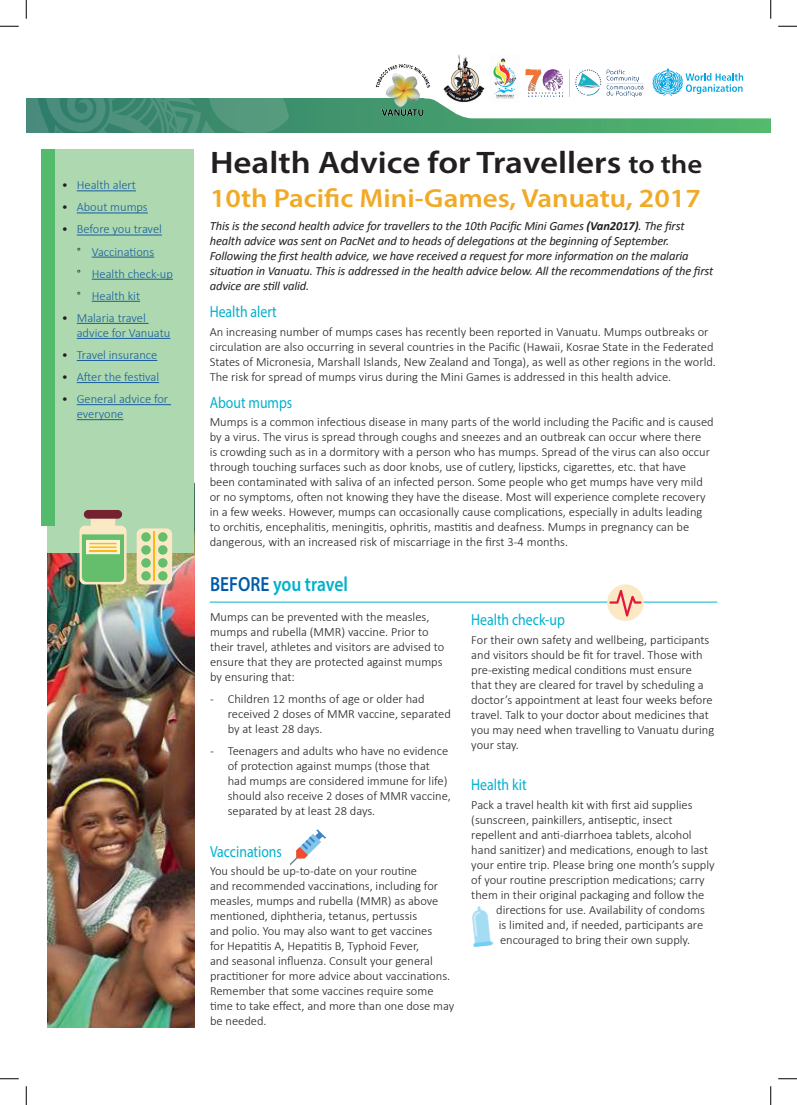
<style>
.page{position:relative;width:797px;height:1105px;background:#fff}
.page>*{position:absolute;margin:0;border:0;box-sizing:border-box;transform-origin:0 0}
.t1{font:600 31.25px "Myriad Pro";color:#231f20;scale:1.12 1}
.t2{font:600 26.25px "Myriad Pro";color:#f0aa28;scale:1.1 1}
.t3{font:600 20.5px "Myriad Pro";color:#00b1cd;scale:.85 1}
.t4{font:16.12px "Myriad Pro";color:#00b1cd;scale:.85 1}
.t5{font:300 12.5px/15px "Calibri";color:#231f20}
.t6{font:italic 12.5px/15px "Calibri";letter-spacing:-.01em;color:#231f20}
.t7{font:300 12.5px/22.1px "Calibri";color:#175d9e}
.s1{color:#231f20}
.s2{font-size:26.25px}
.s3{font-weight:700}
.s4{color:#015ba9}
</style>
<div class="page">
<img style="left:47px;top:526px;width:147px;height:502px">
<div style="left:48px;top:149px;width:146px;height:403px;background:#add8b0"></div>
<hr style="left:77px;top:191px;width:59px;height:1px;background:#175d9e">
<hr style="left:77px;top:213px;width:71px;height:1px;background:#175d9e">
<hr style="left:77px;top:235px;width:85px;height:1px;background:#175d9e">
<hr style="left:92px;top:257px;width:62px;height:1px;background:#175d9e">
<hr style="left:92px;top:279px;width:81px;height:1px;background:#175d9e">
<hr style="left:92px;top:301px;width:48px;height:1px;background:#175d9e">
<hr style="left:77px;top:323px;width:72px;height:1px;background:#175d9e">
<hr style="left:77px;top:338px;width:93px;height:1px;background:#175d9e">
<hr style="left:77px;top:360px;width:80px;height:1px;background:#175d9e">
<hr style="left:77px;top:382px;width:82px;height:1px;background:#175d9e">
<hr style="left:77px;top:404px;width:94px;height:1px;background:#175d9e">
<hr style="left:77px;top:419px;width:46px;height:1px;background:#175d9e">
<div style="left:41px;top:149px;width:13px;height:377px;background:#54bb6c"></div>
<svg style="left:293px;top:98px;width:477px;height:35px;background:#48a16f"></svg>
<svg style="left:26px;top:98px;width:267px;height:35px;background:#468e77"></svg>
<div style="left:91px;top:516px;width:24px;height:36px;background:#fbe9c6"></div>
<div style="left:79px;top:526px;width:47px;height:58px;background:#fbe9c6;border-radius:6px"></div>
<div style="left:84px;top:510px;width:38px;height:9px;background:#752130;border-radius:4px"></div>
<svg style="left:82px;top:534px;width:42px;height:48px;background:#8bc778"></svg>
<div style="left:137px;top:528px;width:35px;height:56px;background:#fbe9c6;border-radius:6px"></div>
<hr style="left:153px;top:531px;width:2px;height:50px;background:#fcb814">
<div style="left:141px;top:532px;width:10px;height:10px;background:#65be6b;border-radius:50%"></div>
<div style="left:141px;top:545px;width:10px;height:10px;background:#65be6b;border-radius:50%"></div>
<div style="left:141px;top:558px;width:10px;height:10px;background:#65be6b;border-radius:50%"></div>
<div style="left:141px;top:571px;width:10px;height:10px;background:#65be6b;border-radius:50%"></div>
<div style="left:158px;top:532px;width:9px;height:10px;background:#65be6b;border-radius:50%"></div>
<div style="left:158px;top:545px;width:9px;height:10px;background:#65be6b;border-radius:50%"></div>
<div style="left:158px;top:558px;width:9px;height:10px;background:#65be6b;border-radius:50%"></div>
<div style="left:158px;top:571px;width:9px;height:10px;background:#65be6b;border-radius:50%"></div>
<hr style="left:210px;top:602px;width:507px;height:1px;background:#00b1cd">
<img style="left:291px;top:830px;width:35px;height:35px">
<img style="left:494px;top:58px;width:16px;height:10px">
<img style="left:457px;top:55px;width:13px;height:13px">
<div style="left:607px;top:584px;width:36px;height:37px;background:#fbe9c6;border-radius:50%"></div>
<svg style="left:609px;top:590px;width:32px;height:26px"></svg>
<img style="left:472px;top:906px;width:21px;height:41px">
<svg style="left:400px;top:68px;width:370px;height:50px"></svg>
<img style="left:375px;top:64px;width:55px;height:51px">
<svg style="left:0;top:25px;width:19px;height:2px"></svg>
<svg style="left:778px;top:25px;width:19px;height:2px"></svg>
<svg style="left:0;top:1078px;width:19px;height:1px"></svg>
<svg style="left:778px;top:1078px;width:19px;height:1px"></svg>
<svg style="left:25px;top:0;width:2px;height:19px"></svg>
<svg style="left:25px;top:1086px;width:2px;height:19px"></svg>
<svg style="left:770px;top:0;width:1px;height:19px"></svg>
<svg style="left:770px;top:1086px;width:1px;height:19px"></svg>
<p class="t7" style="left:62px;top:173px;width:76px"><span class="s1">•</span> Health alert</p>
<p class="t7" style="left:62px;top:196px;width:88px"><span class="s1">•</span> About mumps</p>
<p class="t7" style="left:77px;top:218px;width:98px;text-indent:-15px"><span class="s1">•</span> Before you travel<br><span class="s1">°</span> Vaccinations<br><span class="s1">°</span> Health check-up <span class="s1">°</span> Health kit</p>
<p class="t7" style="left:77px;top:310px;width:95px;line-height:15px;text-indent:-15px"><span class="s1">•</span> Malaria travel advice for Vanuatu</p>
<p class="t7" style="left:62px;top:343px;width:97px"><span class="s1">•</span> Travel insurance</p>
<p class="t7" style="left:62px;top:365px;width:99px"><span class="s1">•</span> After the festival</p>
<p class="t7" style="left:77px;top:391px;width:93px;line-height:15px;text-indent:-15px"><span class="s1">•</span> General advice for everyone</p>
<h1 class="t1" style="left:210px;top:142px;width:441px">Health Advice for Travellers <span class="s2">to the</span></h1>
<h2 class="t2" style="left:210px;top:182px;width:447px">10th Pacific Mini-Games, Vanuatu, 2017</h2>
<p class="t6" style="left:210px;top:218px;width:505px">This is the second health advice for travellers to the 10th Pacific Mini Games <span class="s3">(Van2017)</span>. The first health advice was sent on PacNet and to heads of delegations at the beginning of September.<br>Following the first health advice, we have received a request for more information on the malaria situation in Vanuatu. This is addressed in the health advice below. All the recommendations of the first advice are still valid.</p>
<p class="t4" style="left:210px;top:302px;width:80px">Health alert</p>
<p class="t5" style="left:210px;top:323px;width:508px">An increasing number of mumps cases has recently been reported in Vanuatu. Mumps outbreaks or circulation are also occurring in several countries in the Pacific (Hawaii, Kosrae State in the Federated States of Micronesia, Marshall Islands, New Zealand and Tonga), as well as other regions in the world.<br>The risk for spread of mumps virus during the Mini Games is addressed in this health advice.</p>
<p class="t4" style="left:210px;top:392px;width:99px">About mumps</p>
<p class="t5" style="left:210px;top:414px;width:505px">Mumps is a common infectious disease in many parts of the world including the Pacific and is caused by a virus. The virus is spread through coughs and sneezes and an outbreak can occur where there<br>is crowding such as in a dormitory with a person who has mumps. Spread of the virus can also occur through touching surfaces such as door knobs, use of cutlery, lipsticks, cigarettes, etc. that have been contaminated with saliva of an infected person. Some people who get mumps have very mild or no symptoms, often not knowing they have the disease. Most will experience complete recovery in a few weeks. However, mumps can occasionally cause complications, especially in adults leading to orchitis, encephalitis, meningitis, ophritis, mastitis and deafness. Mumps in pregnancy can be dangerous, with an increased risk of miscarriage in the first 3-4 months.</p>
<h3 class="t3" style="left:210px;top:571px;width:164px"><span class="s4">BEFORE</span> you travel</h3>
<p class="t5" style="left:210px;top:609px;width:236px">Mumps can be prevented with the measles, mumps and rubella (MMR) vaccine. Prior to their travel, athletes and visitors are advised to ensure that they are protected against mumps by ensuring that:</p>
<p class="t5" style="left:228px;top:691px;width:224px;text-indent:-18px">- Children 12 months of age or older had received 2 doses of MMR vaccine, separated by at least 28 days.</p>
<p class="t5" style="left:228px;top:743px;width:225px;text-indent:-18px">- Teenagers and adults who have no evidence of protection against mumps (those that had mumps are considered immune for life) should also receive 2 doses of MMR vaccine, separated by at least 28 days.</p>
<p class="t4" style="left:210px;top:841px;width:86px">Vaccinations</p>
<p class="t5" style="left:210px;top:863px;width:246px">You should be up-to-date on your routine<br>and recommended vaccinations, including for measles, mumps and rubella (MMR) as above mentioned, diphtheria, tetanus, pertussis<br>and polio. You may also want to get vaccines<br>for Hepatitis A, Hepatitis B, Typhoid Fever,<br>and seasonal influenza. Consult your general practitioner for more advice about vaccinations.<br>Remember that some vaccines require some time to take effect, and more than one dose may be needed.</p>
<p class="t4" style="left:471px;top:610px;width:112px">Health check-up</p>
<p class="t5" style="left:471px;top:632px;width:244px">For their own safety and wellbeing, participants and visitors should be fit for travel. Those with pre-existing medical conditions must ensure that they are cleared for travel by scheduling a doctor’s appointment at least four weeks before travel. Talk to your doctor about medicines that you may need when travelling to Vanuatu during your stay.</p>
<p class="t4" style="left:471px;top:775px;width:67px">Health kit</p>
<p class="t5" style="left:471px;top:796px;width:223px">Pack a travel health kit with first aid supplies</p>
<p class="t5" style="left:471px;top:811px;width:203px">(sunscreen, painkillers, antiseptic, insect</p>
<p class="t5" style="left:471px;top:826px;width:222px">repellent and anti-diarrhoea tablets, alcohol</p>
<p class="t5" style="left:471px;top:841px;width:238px">hand sanitizer) and medications, enough to last</p>
<p class="t5" style="left:471px;top:856px;width:245px">your entire trip. Please bring one month’s supply</p>
<p class="t5" style="left:471px;top:871px;width:235px">of your routine prescription medications; carry</p>
<p class="t5" style="left:471px;top:886px;width:235px">them in their original packaging and follow the</p>
<p class="t5" style="left:496px;top:901px;width:210px">directions for use. Availability of condoms</p>
<p class="t5" style="left:499px;top:916px;width:206px">is limited and, if needed, participants are</p>
<p class="t5" style="left:500px;top:931px;width:192px">encouraged to bring their own supply.</p>
</div>
